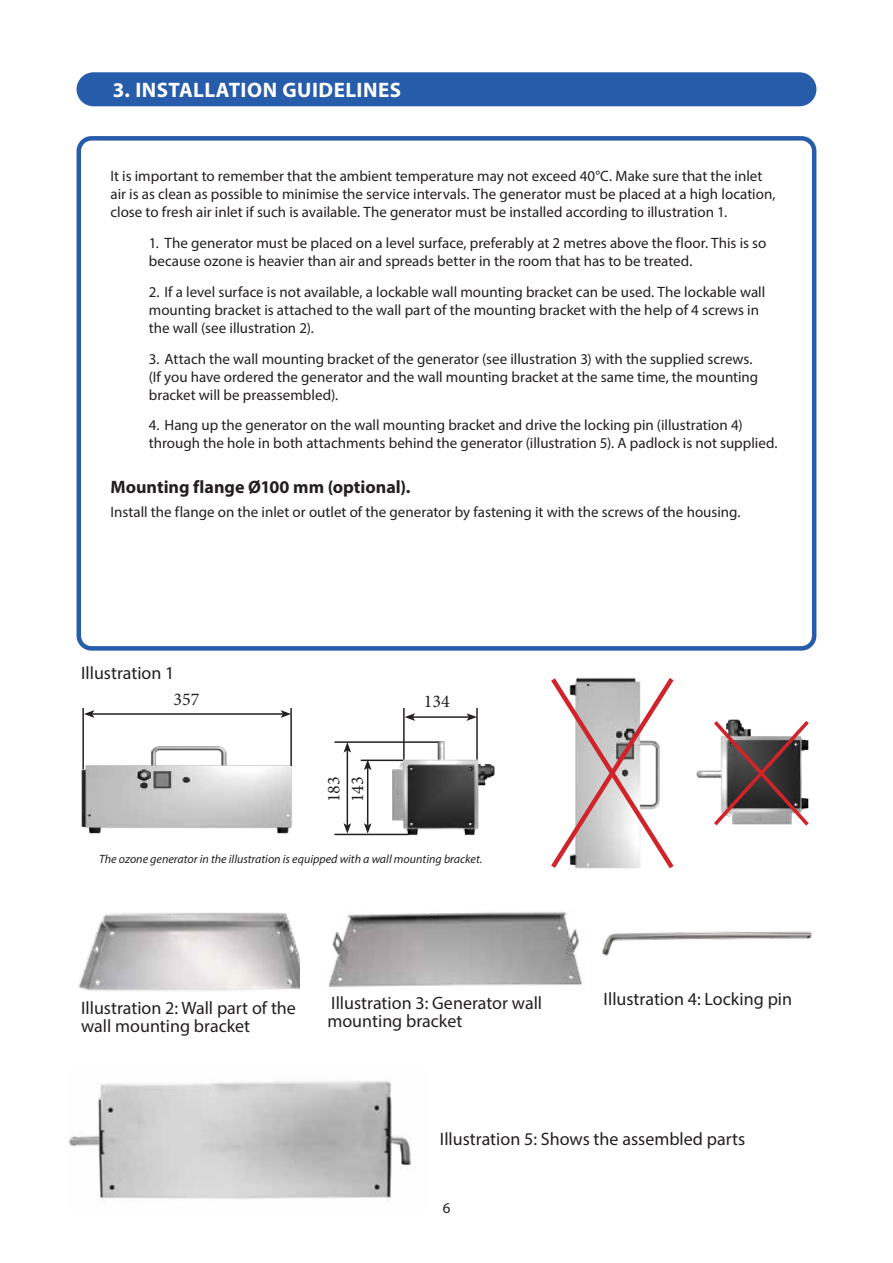
<style>
.page{position:relative;width:893px;height:1263px;background:#fff}
.page>*{position:absolute;margin:0;border:0;box-sizing:border-box;transform-origin:0 0}
.Head_3{font:700 21px "Myriad Pro";letter-spacing:.025em;color:#fff}
.t1{font:18px/18px "Myriad Pro";color:#231f20}
.Head_4{font:700 18px "Myriad Pro";color:#231f20}
.t2{font:18px "Minion Pro";color:#231f20}
.Head_4-2{font:15px/18px "Myriad Pro";color:#231f20}
.t3{font:italic 12px "Myriad Pro";color:#231f20}
</style>
<div class="page">
<div style="left:77px;top:72px;width:739px;height:34px;background:#275caa;border-radius:17px"></div>
<div style="left:77px;top:136px;width:739px;height:515px;border:4px solid #275caa;border-radius:13px"></div>
<img style="left:78px;top:912px;width:222px;height:79px">
<img style="left:328px;top:912px;width:254px;height:76px">
<img style="left:602px;top:931px;width:210px;height:25px">
<img style="left:69px;top:1081px;width:343px;height:118px">
<img style="left:696px;top:770px;width:14px;height:8px">
<img style="left:81px;top:746px;width:211px;height:88px">
<img style="left:393px;top:741px;width:102px;height:95px">
<hr style="left:82px;top:708px;width:2px;height:61px;background:#231f20">
<hr style="left:290px;top:708px;width:2px;height:58px;background:#231f20">
<hr style="left:92px;top:713px;width:191px;height:2px;background:#231f20">
<svg style="left:84px;top:710px;width:10px;height:8px"></svg>
<svg style="left:281px;top:710px;width:10px;height:8px"></svg>
<hr style="left:476px;top:708px;width:2px;height:51px;background:#231f20">
<hr style="left:403px;top:708px;width:2px;height:51px;background:#231f20">
<hr style="left:334px;top:741px;width:104px;height:2px;background:#231f20">
<hr style="left:334px;top:834px;width:75px;height:1px;background:#231f20">
<hr style="left:361px;top:759px;width:42px;height:2px;background:#231f20">
<hr style="left:367px;top:768px;width:1px;height:57px;background:#231f20">
<svg style="left:364px;top:823px;width:8px;height:11px"></svg>
<svg style="left:364px;top:759px;width:8px;height:11px"></svg>
<hr style="left:413px;top:716px;width:56px;height:2px;background:#231f20">
<svg style="left:466px;top:713px;width:11px;height:8px"></svg>
<svg style="left:405px;top:713px;width:10px;height:8px"></svg>
<hr style="left:347px;top:750px;width:1px;height:75px;background:#231f20">
<svg style="left:343px;top:823px;width:8px;height:11px"></svg>
<svg style="left:343px;top:742px;width:8px;height:11px"></svg>
<svg style="left:551px;top:677px;width:123px;height:192px"></svg>
<svg style="left:710px;top:719px;width:99px;height:107px"></svg>
<p class="Head_3" style="left:113px;top:76px;width:290px">3. INSTALLATION GUIDELINES</p>
<p class="Head_4-2" style="left:111px;top:167px;width:666px">It is important to remember that the ambient temperature may not exceed 40°C. Make sure that the inlet air is as clean as possible to minimise the service intervals. The generator must be placed at a high location, close to fresh air inlet if such is available. The generator must be installed according to illustration 1.</p>
<p class="Head_4-2" style="left:149px;top:234px;width:619px">1. The generator must be placed on a level surface, preferably at 2 metres above the floor. This is so because ozone is heavier than air and spreads better in the room that has to be treated.</p>
<p class="Head_4-2" style="left:149px;top:283px;width:618px">2. If a level surface is not available, a lockable wall mounting bracket can be used. The lockable wall mounting bracket is attached to the wall part of the mounting bracket with the help of 4 screws in the wall (see illustration 2).</p>
<p class="Head_4-2" style="left:149px;top:349px;width:611px">3. Attach the wall mounting bracket of the generator (see illustration 3) with the supplied screws. (If you have ordered the generator and the wall mounting bracket at the same time, the mounting bracket will be preassembled).</p>
<p class="Head_4-2" style="left:149px;top:416px;width:630px">4. Hang up the generator on the wall mounting bracket and drive the locking pin (illustration 4) through the hole in both attachments behind the generator (illustration 5). A padlock is not supplied.</p>
<p class="Head_4" style="left:111px;top:475px;width:301px">Mounting flange Ø100 mm (optional).</p>
<p class="Head_4-2" style="left:111px;top:503px;width:632px">Install the flange on the inlet or outlet of the generator by fastening it with the screws of the housing.</p>
<p class="t1" style="left:81px;top:664px;width:95px">Illustration 1</p>
<p class="t2" style="left:173px;top:687px;width:27px">357</p>
<p class="t2" style="left:424px;top:689px;width:27px">134</p>
<p class="t2" style="left:322px;top:802px;width:27px;rotate:-90deg">183</p>
<p class="t2" style="left:345px;top:802px;width:27px;rotate:-90deg">143</p>
<p class="t3" style="left:99px;top:852px;width:385px">The ozone generator in the illustration is equipped with a wall mounting bracket.</p>
<p class="t1" style="left:81px;top:998px;width:216px">Illustration 2: Wall part of the wall mounting bracket</p>
<p class="t1" style="left:331px;top:993px;width:212px">Illustration 3: Generator wall</p>
<p class="t1" style="left:604px;top:990px;width:190px">Illustration 4: Locking pin</p>
<p class="t1" style="left:327px;top:1011px;width:136px">mounting bracket</p>
<p class="t1" style="left:440px;top:1130px;width:307px">Illustration 5: Shows the assembled parts</p>
<p class="Head_4-2" style="left:443px;top:1198px;width:9px">6</p>
</div>
